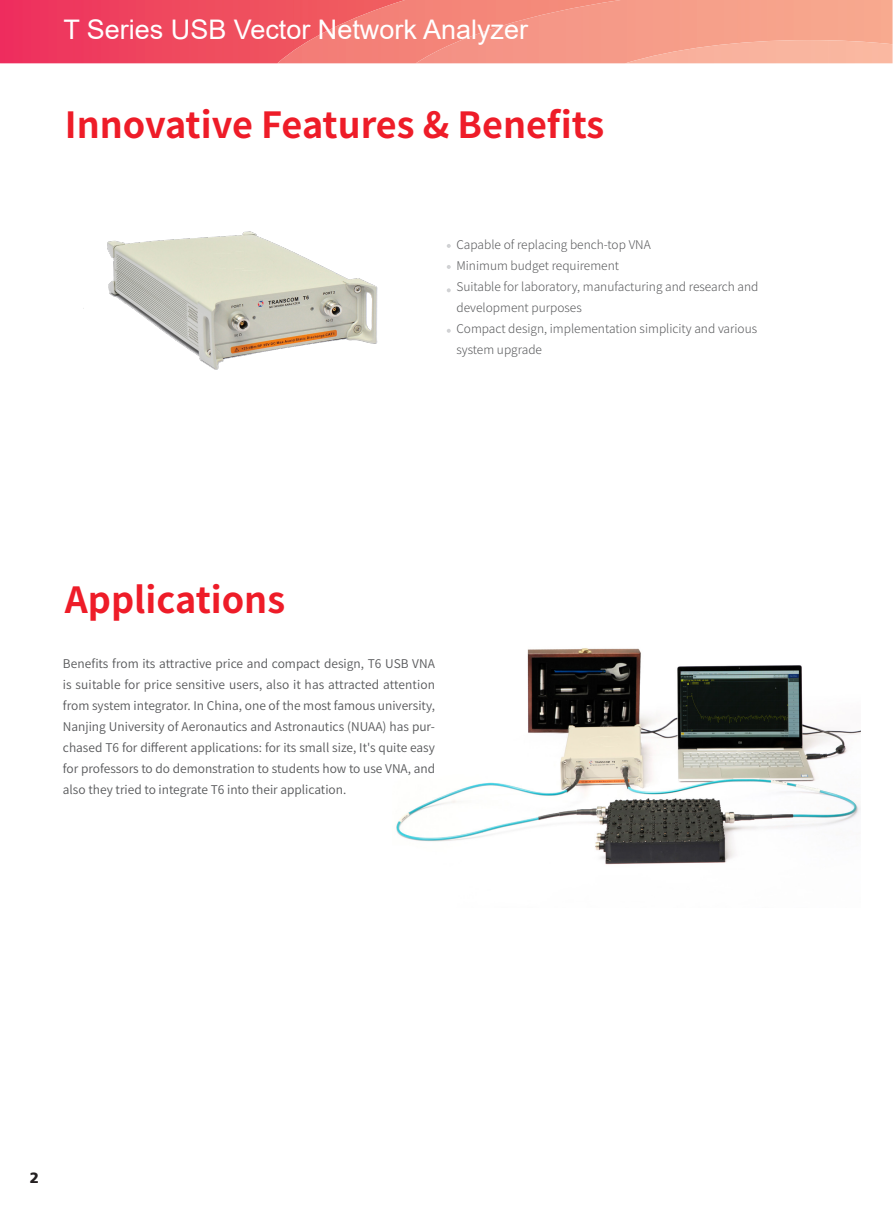
<style>
.page{position:relative;width:893px;height:1212px;background:#fff}
.page>*{position:absolute;margin:0;border:0;box-sizing:border-box;transform-origin:0 0}
.t1{font:700 36px "Source Han Sans SC";color:#ee1c28}
.t2{font:27px "Arial";color:#fff}
.t3{font:900 15px "Frutiger CE";color:#231f20}
.t4{font:12px/21px "Source Han Sans SC";color:#57585a;text-align:justify}
.t5{font:300 12px "Source Han Sans SC";color:#57585a}
</style>
<div class="page">
<img style="left:0;top:0;width:277px;height:63px">
<img style="left:277px;top:0;width:139px;height:63px">
<img style="left:416px;top:0;width:477px;height:63px">
<img style="left:625px;top:40px;width:268px;height:23px">
<img style="left:396px;top:648px;width:465px;height:217px">
<img style="left:107px;top:231px;width:271px;height:139px">
<svg style="left:447px;top:244px;width:4px;height:4px"></svg>
<svg style="left:447px;top:265px;width:4px;height:4px"></svg>
<svg style="left:447px;top:288px;width:4px;height:4px"></svg>
<svg style="left:447px;top:329px;width:4px;height:4px"></svg>
<h2 class="t2" style="left:63px;top:11px;width:466px">T Series USB Vector Network Analyzer</h2>
<p class="t1" style="left:65px;top:105px;width:541px">Innovative Features &amp; Benefits</p>
<p class="t5" style="left:456px;top:238px;width:196px">Capable of replacing bench-top VNA</p>
<p class="t5" style="left:456px;top:259px;width:164px">Minimum budget requirement</p>
<p class="t5" style="left:456px;top:280px;width:304px">Suitable for laboratory, manufacturing and research and</p>
<p class="t5" style="left:456px;top:301px;width:127px">development purposes</p>
<p class="t5" style="left:456px;top:322px;width:302px">Compact design, implementation simplicity and various</p>
<p class="t5" style="left:456px;top:343px;width:87px">system upgrade</p>
<p class="t1" style="left:65px;top:579px;width:222px">Applications</p>
<p class="t4" style="left:63px;top:654px;width:374px">Benefits from its attractive price and compact design, T6 USB VNA is suitable for price sensitive users, also it has attracted attention from system integrator. In China, one of the most famous university, Nanjing University of Aeronautics and Astronautics (NUAA) has pur&shy;chased T6 for different applications: for its small size, It's quite easy for professors to do demonstration to students how to use VNA, and also they tried to integrate T6 into their application.</p>
<p class="t3" style="left:30px;top:1169px;width:11px">2</p>
</div>
